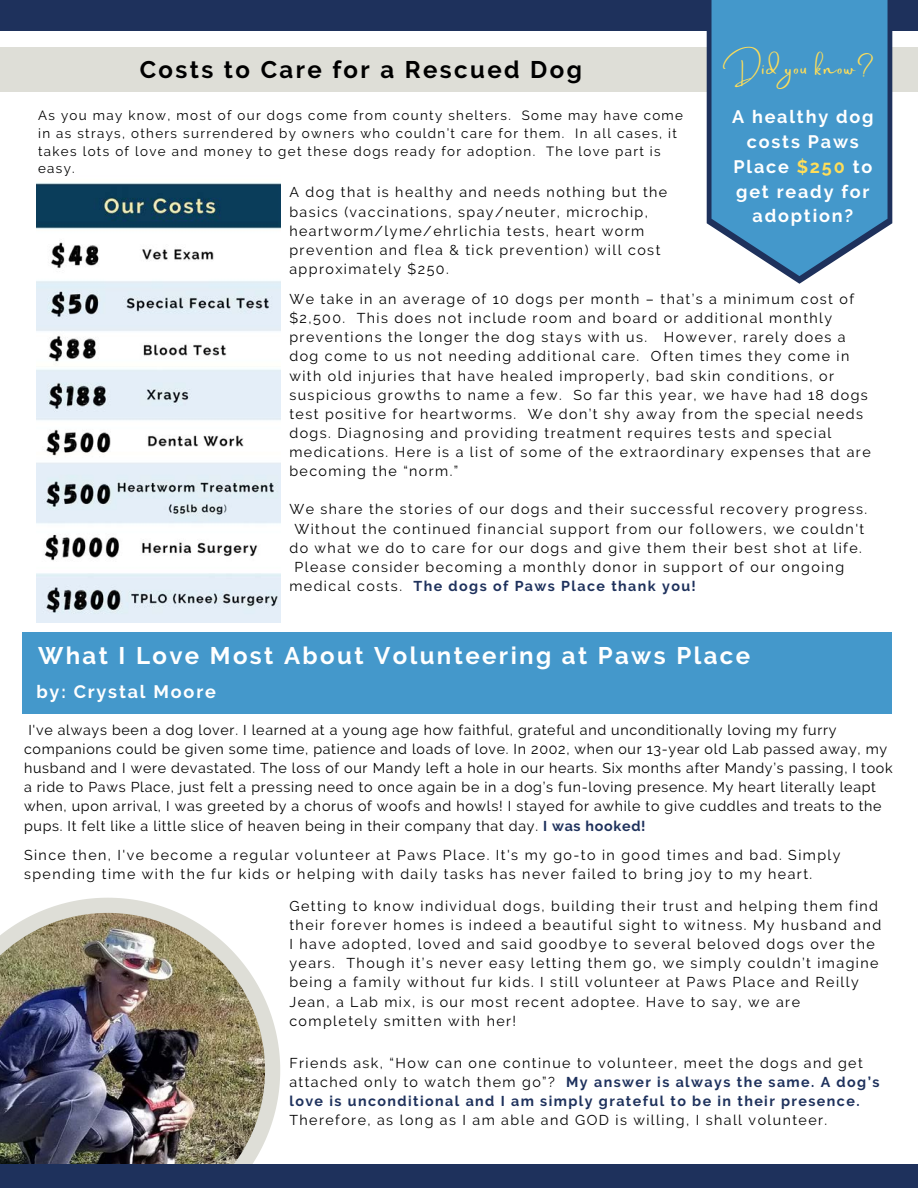
<style>
.page{position:relative;width:918px;height:1188px;background:#fff}
.page>*{position:absolute;margin:0;border:0;box-sizing:border-box;transform-origin:0 0}
.t1{font:700 24px "Raleway";letter-spacing:.1em;color:#fff}
.t2{font:700 24px "Raleway";letter-spacing:.1em;color:#000}
.t3{font:700 18px/24.8px "Raleway";letter-spacing:.1em;color:#fff;text-align:center}
.t4{font:18px "Amsterdam Two";letter-spacing:.1em;color:#ffde59}
.t5{font:14.25px/19.2px "Raleway";letter-spacing:.1em;color:#000}
.t6{font:14.25px/19.2px "Raleway";letter-spacing:.05em;color:#000}
.t7{font:700 14.25px/19px "Raleway";letter-spacing:.1em;color:#1e315c}
.t8{font:13.35px/18px "Raleway";letter-spacing:.1em;color:#000}
.s1{color:#ffde59}
.s2{font-weight:400;color:#000}
.s3{font-weight:700;color:#1e315c}
</style>
<div class="page">
<div style="left:23px;top:632px;width:869px;height:81px;background:#4498cb"></div>
<svg style="left:37px;top:898px;width:243px;height:243px"></svg>
<img style="left:0;top:913px;width:265px;height:251px">
<div style="left:0;top:1164px;width:918px;height:24px;background:#1e315c"></div>
<div style="left:0;top:0;width:918px;height:31px;background:#1e315c"></div>
<div style="left:0;top:48px;width:918px;height:44px;background:#deded7"></div>
<svg style="left:707px;top:0;width:185px;height:284px"></svg>
<svg style="left:712px;top:0;width:176px;height:276px;fill:#4498cb"></svg>
<img style="left:36px;top:183px;width:245px;height:439px">
<h1 class="t2" style="left:140px;top:56px;width:444px">Costs to Care for a Rescued Dog</h1>
<p class="t8" style="left:38px;top:106px;width:646px">As you may know, most of our dogs come from county shelters. Some may have come in as strays, others surrendered by owners who couldn’t care for them. In all cases, it takes lots of love and money to get these dogs ready for adoption. The love part is easy.</p>
<p class="t5" style="left:289px;top:183px;width:379px">A dog that is healthy and needs nothing but the basics (vaccinations, spay/neuter, microchip, heartworm/lyme/ehrlichia tests, heart worm prevention and flea &amp; tick prevention) will cost approximately $250.</p>
<p class="t4" style="left:732px;top:59px;width:144px">Did you know?</p>
<p class="t3" style="left:732px;top:105px;width:143px">A healthy dog costs Paws<br>Place <span class="s1">$250</span> to get ready for adoption?</p>
<p class="t5" style="left:289px;top:289px;width:583px">We take in an average of 10 dogs per month – that’s a minimum cost of $2,500. This does not include room and board or additional monthly preventions the longer the dog stays with us. However, rarely does a dog come to us not needing additional care. Often times they come in with old injuries that have healed improperly, bad skin conditions, or suspicious growths to name a few. So far this year, we have had 18 dogs test positive for heartworms. We don’t shy away from the special needs dogs. Diagnosing and providing treatment requires tests and special medications. Here is a list of some of the extraordinary expenses that are becoming the “norm.”</p>
<p class="t5" style="left:289px;top:500px;width:579px">We share the stories of our dogs and their successful recovery progress.</p>
<p class="t5" style="left:294px;top:519px;width:571px">Without the continued financial support from our followers, we couldn't</p>
<p class="t5" style="left:289px;top:538px;width:574px">do what we do to care for our dogs and give them their best shot at life.</p>
<p class="t5" style="left:294px;top:557px;width:551px">Please consider becoming a monthly donor in support of our ongoing</p>
<p class="t7" style="left:289px;top:576px;width:408px"><span class="s2">medical costs.</span> The dogs of Paws Place thank you!</p>
<h1 class="t1" style="left:38px;top:641px;width:714px">What I Love Most About Volunteering at Paws Place</h1>
<p class="t3" style="left:36px;top:679px;width:181px">by: Crystal Moore</p>
<p class="t6" style="left:24px;top:720px;width:870px;text-indent:4px">I've always been a dog lover. I learned at a young age how faithful, grateful and unconditionally loving my furry companions could be given some time, patience and loads of love. In 2002, when our 13-year old Lab passed away, my husband and I were devastated. The loss of our Mandy left a hole in our hearts. Six months after Mandy’s passing, I took a ride to Paws Place, just felt a pressing need to once again be in a dog’s fun-loving presence. My heart literally leapt when, upon arrival, I was greeted by a chorus of woofs and howls! I stayed for awhile to give cuddles and treats to the pups. It felt like a little slice of heaven being in their company that day. <span class="s3">I was hooked!</span></p>
<p class="t5" style="left:24px;top:845px;width:818px">Since then, I've become a regular volunteer at Paws Place. It's my go-to in good times and bad. Simply spending time with the fur kids or helping with daily tasks has never failed to bring joy to my heart.</p>
<p class="t5" style="left:289px;top:896px;width:593px">Getting to know individual dogs, building their trust and helping them find their forever homes is indeed a beautiful sight to witness. My husband and I have adopted, loved and said goodbye to several beloved dogs over the years. Though it’s never easy letting them go, we simply couldn’t imagine being a family without fur kids. I still volunteer at Paws Place and Reilly Jean, a Lab mix, is our most recent adoptee. Have to say, we are completely smitten with her!</p>
<p class="t7" style="left:289px;top:1053px;width:592px"><span class="s2">Friends ask, “How can one continue to volunteer, meet the dogs and get attached only to watch them go”?</span> My answer is always the same. A dog’s love is unconditional and I am simply grateful to be in their presence.</p>
<p class="t5" style="left:289px;top:1110px;width:539px">Therefore, as long as I am able and GOD is willing, I shall volunteer.</p>
</div>
